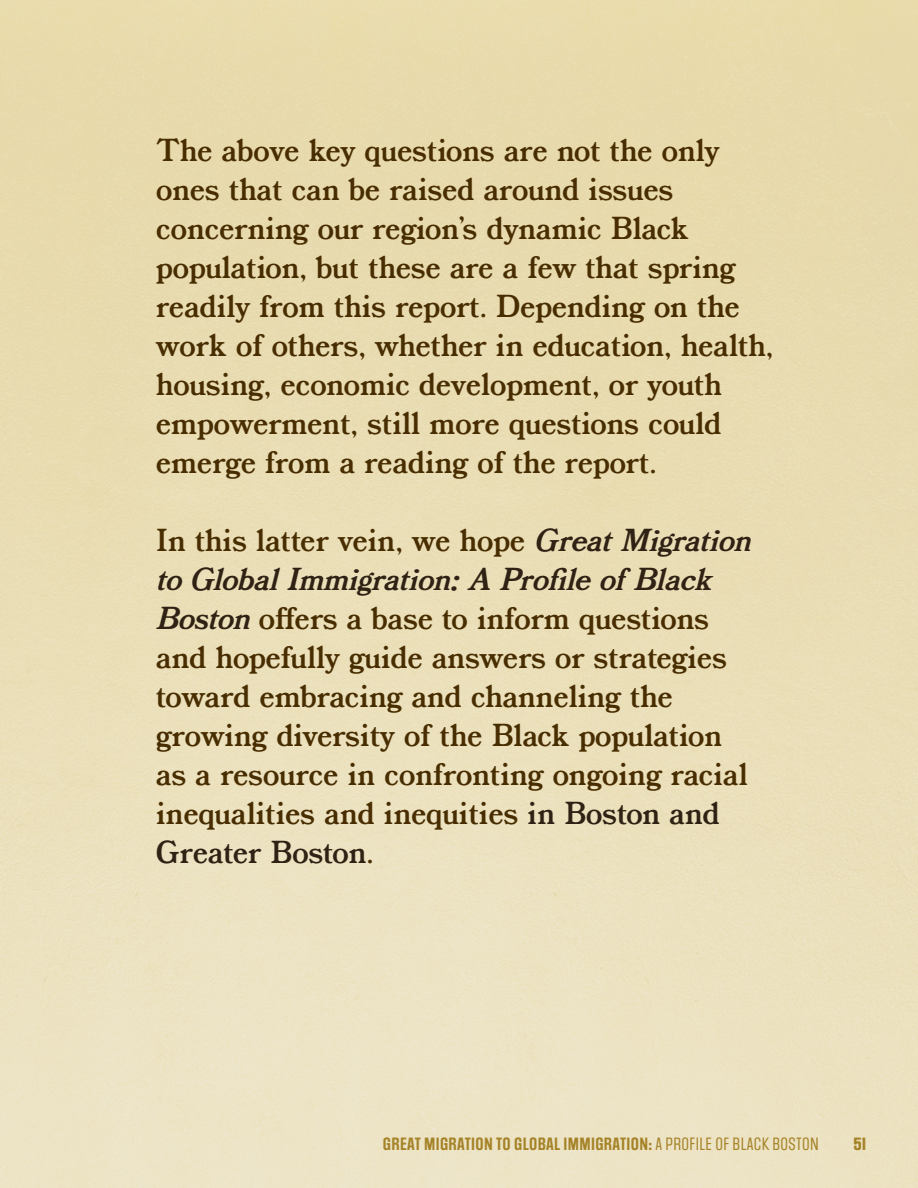
<style>
.page{position:relative;width:918px;height:1188px;background:#fff}
.page>*{position:absolute;margin:0;border:0;box-sizing:border-box;transform-origin:0 0}
.Opening_P{font:28.5px/39px "Bookman JF Pro";color:#482d00}
.t1{font:600 15px "Social Gothic";letter-spacing:.025em;color:#a58328}
.t2{font:15px "Social Gothic Soft";color:#a58328}
.s1{font-style:italic;color:#2f2214}
.s2{color:#2f2214}
.s3{font-weight:400}
</style>
<div class="page">
<div style="left:0;top:0;width:918px;height:1188px;background:linear-gradient(to bottom,#e7d8a8,#ede4c7)"></div>
<p class="Opening_P" style="left:156px;top:132px;width:619px">The above key questions are not the only ones that can be raised around issues concerning our region’s dynamic Black population, but these are a few that spring readily from this report. Depending on the work of others, whether in education, health, housing, economic development, or youth empowerment, still more questions could emerge from a reading of the report.</p>
<p class="Opening_P" style="left:156px;top:522px;width:596px">In this latter vein, we hope <span class="s1">Great Migration to Global Immigration: A Profile of Black Boston</span> offers a base to inform questions and hopefully guide answers or strategies toward embracing and channeling the growing diversity of the Black population as a resource in confronting ongoing racial inequalities and inequities <span class="s2">in Boston and Greater Boston</span>.</p>
<p class="t1" style="left:383px;top:1134px;width:438px">GREAT MIGRATION TO GLOBAL IMMIGRATION: <span class="s3">A PROFILE OF BLACK BOSTON</span></p>
<p class="t2" style="left:854px;top:1135px;width:14px">51</p>
</div>
